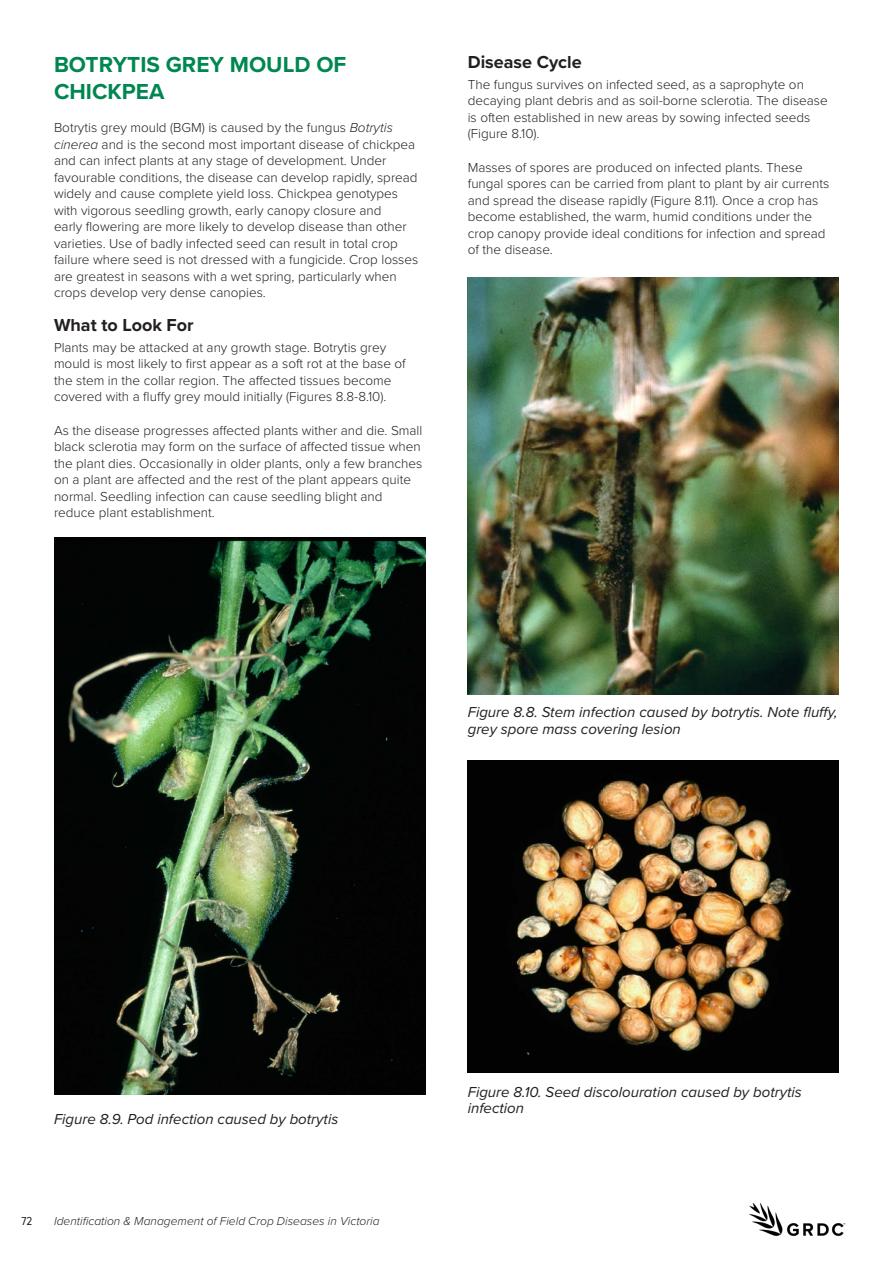
<style>
.page{position:relative;width:893px;height:1263px;background:#fff}
.page>*{position:absolute;margin:0;border:0;box-sizing:border-box;transform-origin:0 0}
.Subtitle{font:700 22.5px/27px "Proxima Nova";color:#008751}
.Subtitle_2{font:700 18px "Proxima Nova";color:#231f20}
.Table_figure{font:italic 15px/16.5px "Proxima Nova";color:#231f20}
.Para{font:300 13.5px/16.5px "Proxima Nova";color:#231f20}
.t1{font:italic 300 12px "Proxima Nova";color:#231f20}
.t2{font:12px "Proxima Nova Cond";color:#231f20}
.s1{font-style:italic}
</style>
<div class="page">
<img style="left:749px;top:1203px;width:97px;height:33px">
<img style="left:54px;top:538px;width:371px;height:557px">
<img style="left:468px;top:760px;width:371px;height:313px">
<img style="left:468px;top:277px;width:371px;height:417px">
<p class="Subtitle" style="left:54px;top:50px;width:294px">BOTRYTIS GREY MOULD OF<br>CHICKPEA</p>
<p class="Para" style="left:54px;top:119px;width:366px">Botrytis grey mould (BGM) is caused by the fungus <span class="s1">Botrytis cinerea</span> and is the second most important disease of chickpea and can infect plants at any stage of development. Under favourable conditions, the disease can develop rapidly, spread widely and cause complete yield loss. Chickpea genotypes with vigorous seedling growth, early canopy closure and<br>early flowering are more likely to develop disease than other varieties. Use of badly infected seed can result in total crop failure where seed is not dressed with a fungicide. Crop losses are greatest in seasons with a wet spring, particularly when crops develop very dense canopies.</p>
<p class="Subtitle_2" style="left:54px;top:311px;width:141px">What to Look For</p>
<p class="Para" style="left:54px;top:338px;width:353px">Plants may be attacked at any growth stage. Botrytis grey mould is most likely to first appear as a soft rot at the base of the stem in the collar region. The affected tissues become covered with a fluffy grey mould initially (Figures 8.8-8.10).</p>
<p class="Para" style="left:54px;top:421px;width:370px">As the disease progresses affected plants wither and die. Small black sclerotia may form on the surface of affected tissue when the plant dies. Occasionally in older plants, only a few branches on a plant are affected and the rest of the plant appears quite normal. Seedling infection can cause seedling blight and reduce plant establishment.</p>
<p class="Subtitle_2" style="left:468px;top:49px;width:116px">Disease Cycle</p>
<p class="Para" style="left:468px;top:75px;width:361px">The fungus survives on infected seed, as a saprophyte on decaying plant debris and as soil-borne sclerotia. The disease is often established in new areas by sowing infected seeds (Figure 8.10).</p>
<p class="Para" style="left:468px;top:158px;width:363px">Masses of spores are produced on infected plants. These fungal spores can be carried from plant to plant by air currents and spread the disease rapidly (Figure 8.11). Once a crop has become established, the warm, humid conditions under the crop canopy provide ideal conditions for infection and spread of the disease.</p>
<p class="Table_figure" style="left:468px;top:703px;width:371px">Figure 8.8. Stem infection caused by botrytis. Note fluffy, grey spore mass covering lesion</p>
<p class="Table_figure" style="left:54px;top:1110px;width:286px">Figure 8.9. Pod infection caused by botrytis</p>
<p class="t2" style="left:22px;top:1212px;width:12px">72</p>
<p class="t1" style="left:54px;top:1212px;width:327px">Identification &amp; Management of Field Crop Diseases in Victoria</p>
<p class="Table_figure" style="left:468px;top:1083px;width:336px">Figure 8.10. Seed discolouration caused by botrytis infection</p>
</div>
